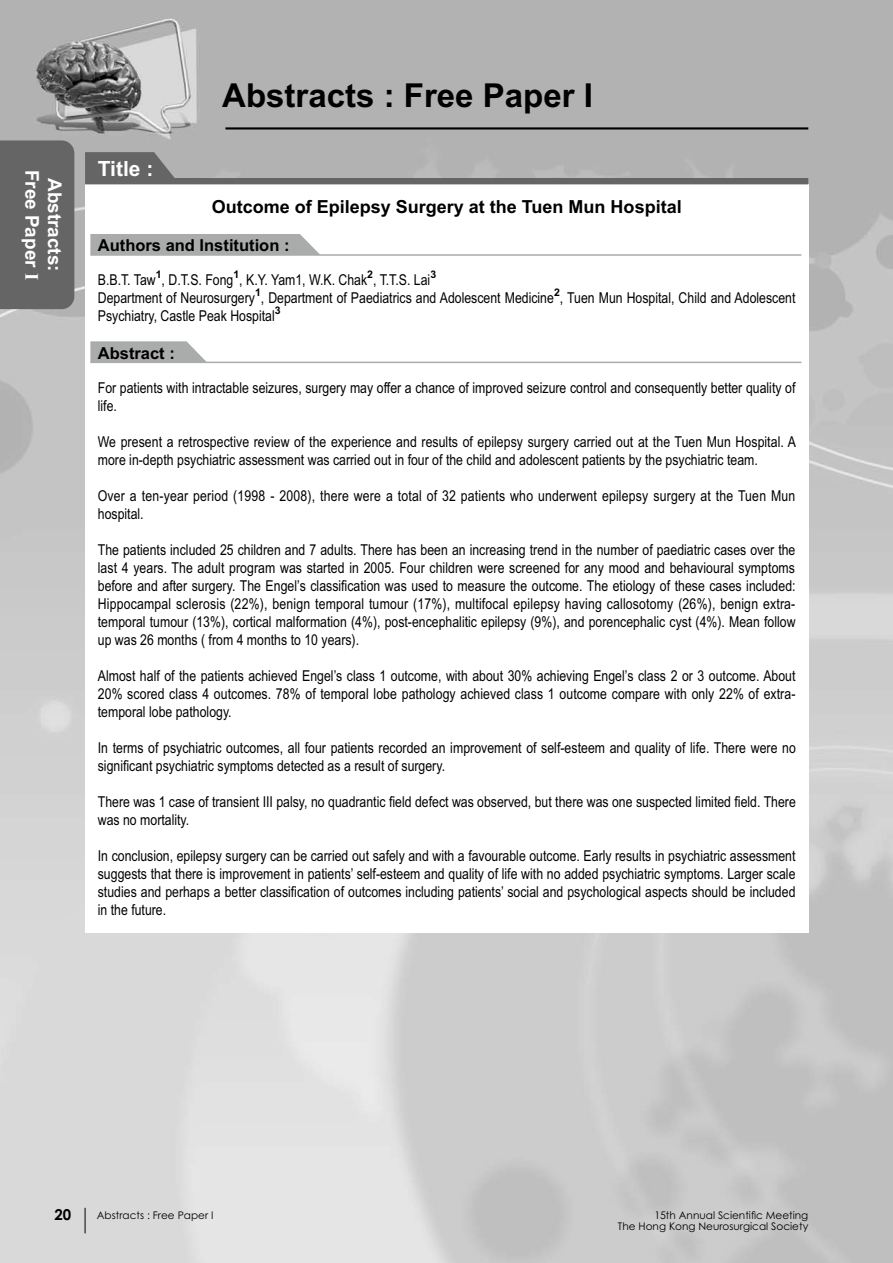
<style>
.page{position:relative;width:893px;height:1263px;background:#fff}
.page>*{position:absolute;margin:0;border:0;box-sizing:border-box;transform-origin:0 0}
.t1{font:700 33px "Arial";color:#000}
.t2{font:700 21px "Arial";color:#fff}
.t3{font:700 18.9px/22.6px "Arial";color:#fff;text-align:center}
.t4{font:700 18px "Arial";color:#000}
.t5{font:700 16.5px "Arial";color:#000}
.t6{font:15px/18px "Arial Narrow";color:#000}
.t7{font:700 15px "Century Gothic";color:#000}
.t8{font:10.5px/11.2px "Century Gothic";color:#000;text-align:right}
.t9{font:700 10.5px "Arial";color:#000}
.s1{font-family:"Times New Roman"}
</style>
<div class="page">
<img style="left:0;top:0;width:892px;height:1263px">
<div style="left:0;top:140px;width:74px;height:169px;background:#666565"></div>
<div style="left:85px;top:184px;width:723px;height:749px;background:#fff"></div>
<svg style="left:85px;top:152px;width:723px;height:32px;background:#9d9d9d"></svg>
<div style="left:90px;top:234px;width:229px;height:20px;background:#aaabab"></div>
<hr style="left:90px;top:254px;width:711px;height:2px;background:#aaabab">
<svg style="left:90px;top:341px;width:117px;height:21px;background:#b3b4b4"></svg>
<hr style="left:90px;top:362px;width:711px;height:1px;background:#aaabab">
<hr style="left:225px;top:127px;width:583px;height:3px;background:#000">
<svg style="left:85px;top:1208px;width:1px;height:25px"></svg>
<p class="t3" style="left:64px;top:170px;width:112px;rotate:90deg">Abstracts:<br>Free Paper <span class="s1">I</span></p>
<h2 class="t2" style="left:98px;top:161px;width:57px">Title :</h2>
<h1 class="t1" style="left:222px;top:84px;width:372px">Abstracts : Free Paper I</h1>
<p class="t4" style="left:212px;top:200px;width:471px">Outcome of Epilepsy Surgery at the Tuen Mun Hospital</p>
<p class="t5" style="left:98px;top:239px;width:193px">Authors and Institution :</p>
<p class="t6" style="left:98px;top:273px;width:334px">B.B.T. Taw , D.T.S. Fong , K.Y. Yam1, W.K. Chak , T.T.S. Lai</p>
<p class="t9" style="left:156px;top:270px;width:7px">1</p>
<p class="t9" style="left:233px;top:270px;width:7px">1</p>
<p class="t9" style="left:367px;top:270px;width:7px">2</p>
<p class="t9" style="left:430px;top:270px;width:7px">3</p>
<p class="t6" style="left:98px;top:291px;width:699px">Department of Neurosurgery , Department of Paediatrics and Adolescent Medicine , Tuen Mun Hospital, Child and Adolescent</p>
<p class="t9" style="left:255px;top:288px;width:7px">1</p>
<p class="t9" style="left:554px;top:288px;width:7px">2</p>
<p class="t6" style="left:98px;top:309px;width:178px">Psychiatry, Castle Peak Hospital</p>
<p class="t9" style="left:275px;top:306px;width:7px">3</p>
<p class="t5" style="left:98px;top:347px;width:79px">Abstract :</p>
<p class="t6" style="left:98px;top:381px;width:699px">For patients with intractable seizures, surgery may offer a chance of improved seizure control and consequently better quality of life.</p>
<p class="t6" style="left:98px;top:435px;width:699px">We present a retrospective review of the experience and results of epilepsy surgery carried out at the Tuen Mun Hospital. A more in-depth psychiatric assessment was carried out in four of the child and adolescent patients by the psychiatric team.</p>
<p class="t6" style="left:98px;top:489px;width:699px">Over a ten-year period (1998 - 2008), there were a total of 32 patients who underwent epilepsy surgery at the Tuen Mun hospital.</p>
<p class="t6" style="left:98px;top:543px;width:699px;text-align:justify">The patients included 25 children and 7 adults. There has been an increasing trend in the number of paediatric cases over the last 4 years. The adult program was started in 2005. Four children were screened for any mood and behavioural symptoms before and after surgery. The Engel’s classification was used to measure the outcome. The etiology of these cases included:<br>Hippocampal sclerosis (22%), benign temporal tumour (17%), multifocal epilepsy having callosotomy (26%), benign extra&shy;temporal tumour (13%), cortical malformation (4%), post-encephalitic epilepsy (9%), and porencephalic cyst (4%). Mean follow up was 26 months ( from 4 months to 10 years).</p>
<p class="t6" style="left:98px;top:669px;width:699px;text-align:justify">Almost half of the patients achieved Engel’s class 1 outcome, with about 30% achieving Engel’s class 2 or 3 outcome. About 20% scored class 4 outcomes. 78% of temporal lobe pathology achieved class 1 outcome compare with only 22% of extra&shy;temporal lobe pathology.</p>
<p class="t6" style="left:98px;top:741px;width:699px">In terms of psychiatric outcomes, all four patients recorded an improvement of self-esteem and quality of life. There were no significant psychiatric symptoms detected as a result of surgery.</p>
<p class="t6" style="left:98px;top:795px;width:699px">There was 1 case of transient III palsy, no quadrantic field defect was observed, but there was one suspected limited field. There was no mortality.</p>
<p class="t6" style="left:98px;top:849px;width:699px;text-align:justify">In conclusion, epilepsy surgery can be carried out safely and with a favourable outcome. Early results in psychiatric assessment suggests that there is improvement in patients’ self-esteem and quality of life with no added psychiatric symptoms. Larger scale studies and perhaps a better classification of outcomes including patients’ social and psychological aspects should be included in the future.</p>
<p class="t7" style="left:54px;top:1206px;width:18px">20</p>
<p class="t8" style="left:618px;top:1210px;width:192px">15th Annual Scientific Meeting<br>The Hong Kong Neurosurgical Society</p>
<p class="t8" style="left:97px;top:1210px;width:118px">Abstracts : Free Paper I</p>
</div>
